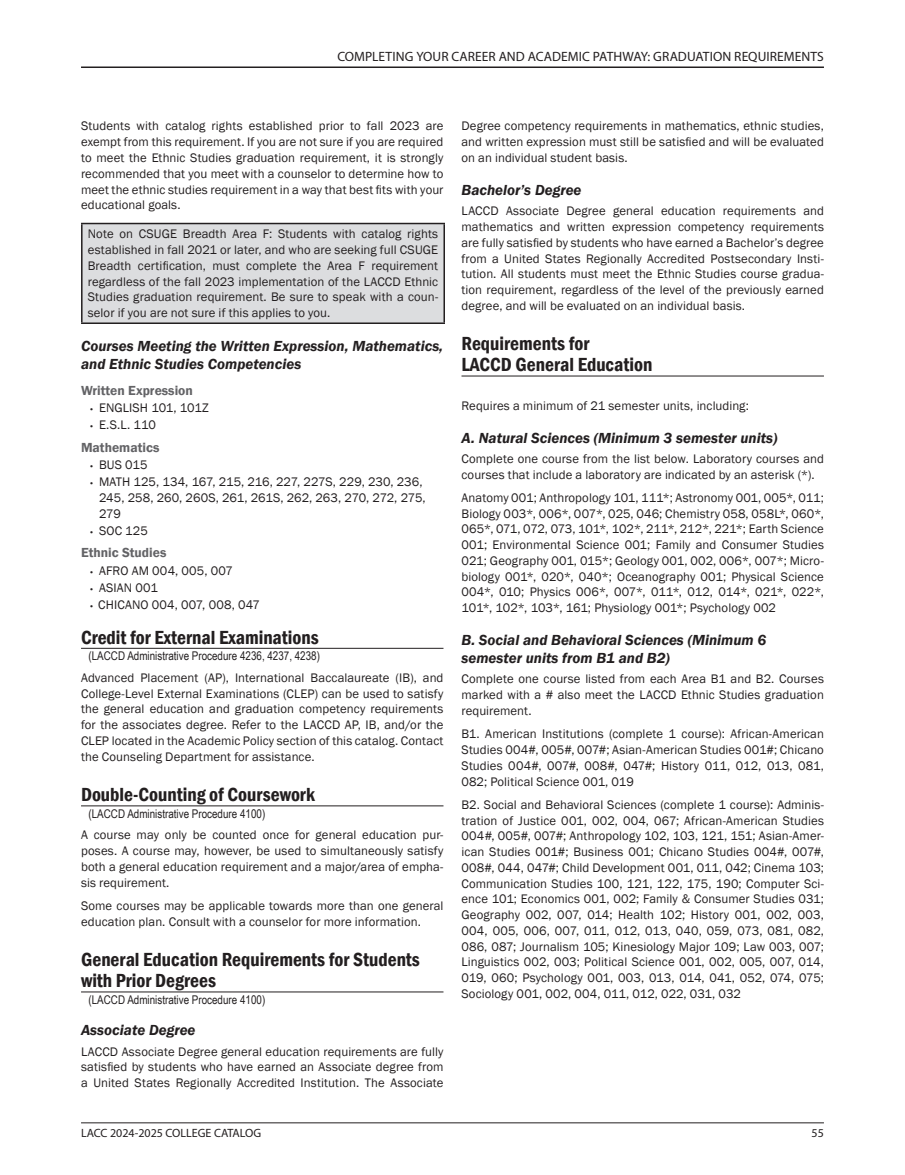
<style>
.page{position:relative;width:905px;height:1175px;background:#fff}
.page>*{position:absolute;margin:0;border:0;box-sizing:border-box;transform-origin:0 0}
.Header_1{font:600 condensed 19.5px/21px "Franklin Gothic";color:#231f20}
.Header_2{font:italic 600 15px/18px "Franklin Gothic";color:#231f20}
.t1{font:13.5px "Myriad Pro";letter-spacing:.005em;color:#231f20}
.Header_3{font:600 13.5px "Franklin Gothic";color:#636366}
.Body_Text{font:12.75px/15.8px "Franklin Gothic";letter-spacing:.005em;color:#231f20;text-align:justify}
.Major_Units_and_Codes{font:12px "Arial Narrow";color:#231f20}
.t2{font:12px "Myriad Pro";color:#231f20}
.s1{font-family:"Myriad Pro";font-size:10.5px}
</style>
<div class="page">
<hr style="left:81px;top:1122px;width:743px;height:1px;background:#231f20">
<hr style="left:81px;top:66px;width:743px;height:2px;background:#231f20">
<hr style="left:81px;top:648px;width:362px;height:1px;background:#231f20">
<hr style="left:81px;top:805px;width:362px;height:1px;background:#231f20">
<hr style="left:81px;top:991px;width:362px;height:1px;background:#231f20">
<div style="left:82px;top:223px;width:362px;height:100px;background:#dcdddf"></div>
<hr style="left:81px;top:223px;width:364px;height:1px;background:#231f20">
<hr style="left:81px;top:224px;width:1px;height:98px;background:#231f20">
<hr style="left:443px;top:224px;width:2px;height:98px;background:#231f20">
<hr style="left:81px;top:322px;width:364px;height:2px;background:#231f20">
<hr style="left:461px;top:376px;width:363px;height:1px;background:#231f20">
<p class="t1" style="left:337px;top:48px;width:488px">COMPLETING YOUR CAREER AND ACADEMIC PATHWAY: GRADUATION REQUIREMENTS</p>
<p class="Body_Text" style="left:81px;top:119px;width:364px">Students with catalog rights established prior to fall 2023 are exempt from this requirement. If you are not sure if you are required to meet the Ethnic Studies graduation requirement, it is strongly recommended that you meet with a counselor to determine how to meet the ethnic studies requirement in a way that best fits with your educational goals.</p>
<p class="Body_Text" style="left:88px;top:227px;width:352px">Note on CSUGE Breadth Area F: Students with catalog rights established in fall 2021 or later, and who are seeking full CSUGE Breadth certification, must complete the Area F requirement regardless of the fall 2023 implementation of the LACCD Ethnic Studies graduation requirement. Be sure to speak with a coun&shy;selor if you are not sure if this applies to you.</p>
<p class="Header_2" style="left:81px;top:337px;width:363px">Courses Meeting the Written Expression, Mathematics, and Ethnic Studies Competencies</p>
<p class="Header_3" style="left:81px;top:382px;width:113px">Written Expression</p>
<p class="Body_Text" style="left:90px;top:400px;width:120px"><span class="s1">•</span> ENGLISH 101, 101Z</p>
<p class="Body_Text" style="left:90px;top:417px;width:67px"><span class="s1">•</span> E.S.L. 110</p>
<p class="Header_3" style="left:81px;top:439px;width:80px">Mathematics</p>
<p class="Body_Text" style="left:90px;top:457px;width:59px"><span class="s1">•</span> BUS 015</p>
<p class="Body_Text" style="left:99px;top:474px;width:328px;text-align:left;text-indent:-9px"><span class="s1">•</span> MATH 125, 134, 167, 215, 216, 227, 227S, 229, 230, 236,<br>245, 258, 260, 260S, 261, 261S, 262, 263, 270, 272, 275,<br>279</p>
<p class="Body_Text" style="left:90px;top:523px;width:59px"><span class="s1">•</span> SOC 125</p>
<p class="Header_3" style="left:81px;top:544px;width:87px">Ethnic Studies</p>
<p class="Body_Text" style="left:90px;top:563px;width:144px"><span class="s1">•</span> AFRO AM 004, 005, 007</p>
<p class="Body_Text" style="left:90px;top:580px;width:69px"><span class="s1">•</span> ASIAN 001</p>
<p class="Body_Text" style="left:90px;top:597px;width:171px"><span class="s1">•</span> CHICANO 004, 007, 008, 047</p>
<p class="Header_1" style="left:81px;top:626px;width:239px">Credit for External Examinations</p>
<p class="Major_Units_and_Codes" style="left:88px;top:647px;width:233px">(LACCD Administrative Procedure 4236, 4237, 4238)</p>
<p class="Body_Text" style="left:81px;top:670px;width:364px">Advanced Placement (AP), International Baccalaureate (IB), and College-Level External Examinations (CLEP) can be used to satisfy the general education and graduation competency requirements for the associates degree. Refer to the LACCD AP, IB, and/or the CLEP located in the Academic Policy section of this catalog. Contact the Counseling Department for assistance.</p>
<p class="Header_1" style="left:81px;top:784px;width:235px">Double-Counting of Coursework</p>
<p class="Major_Units_and_Codes" style="left:88px;top:804px;width:178px">(LACCD Administrative Procedure 4100)</p>
<p class="Body_Text" style="left:81px;top:827px;width:364px">A course may only be counted once for general education pur&shy;poses. A course may, however, be used to simultaneously satisfy both a general education requirement and a major/area of empha&shy;sis requirement.</p>
<p class="Body_Text" style="left:81px;top:898px;width:364px">Some courses may be applicable towards more than one general education plan. Consult with a counselor for more information.</p>
<p class="Header_1" style="left:81px;top:949px;width:340px">General Education Requirements for Students with Prior Degrees</p>
<p class="Major_Units_and_Codes" style="left:88px;top:990px;width:178px">(LACCD Administrative Procedure 4100)</p>
<p class="Header_2" style="left:81px;top:1021px;width:116px">Associate Degree</p>
<p class="Body_Text" style="left:81px;top:1043px;width:364px">LACCD Associate Degree general education requirements are fully satisfied by students who have earned an Associate degree from a United States Regionally Accredited Institution. The Associate</p>
<p class="Body_Text" style="left:461px;top:119px;width:364px">Degree competency requirements in mathematics, ethnic studies, and written expression must still be satisfied and will be evaluated on an individual student basis.</p>
<p class="Header_2" style="left:461px;top:181px;width:121px">Bachelor’s Degree</p>
<p class="Body_Text" style="left:461px;top:203px;width:364px">LACCD Associate Degree general education requirements and mathematics and written expression competency requirements are fully satisfied by students who have earned a Bachelor’s degree from a United States Regionally Accredited Postsecondary Insti&shy;tution. All students must meet the Ethnic Studies course gradua&shy;tion requirement, regardless of the level of the previously earned degree, and will be evaluated on an individual basis.</p>
<p class="Header_1" style="left:461px;top:333px;width:192px">Requirements for<br>LACCD General Education</p>
<p class="Body_Text" style="left:461px;top:398px;width:289px">Requires a minimum of 21 semester units, including:</p>
<p class="Header_2" style="left:461px;top:428px;width:317px">A. Natural Sciences (Minimum 3 semester units)</p>
<p class="Body_Text" style="left:461px;top:451px;width:364px">Complete one course from the list below. Laboratory courses and courses that include a laboratory are indicated by an asterisk (*).</p>
<p class="Body_Text" style="left:461px;top:490px;width:364px">Anatomy 001; Anthropology 101, 111*; Astronomy 001, 005*, 011; Biology 003*, 006*, 007*, 025, 046; Chemistry 058, 058L*, 060*, 065*, 071, 072, 073, 101*, 102*, 211*, 212*, 221*; Earth Science 001; Environmental Science 001; Family and Consumer Studies 021; Geography 001, 015*; Geology 001, 002, 006*, 007*; Micro&shy;biology 001*, 020*, 040*; Oceanography 001; Physical Science 004*, 010; Physics 006*, 007*, 011*, 012, 014*, 021*, 022*, 101*, 102*, 103*, 161; Physiology 001*; Psychology 002</p>
<p class="Header_2" style="left:461px;top:631px;width:306px">B. Social and Behavioral Sciences (Minimum 6 semester units from B1 and B2)</p>
<p class="Body_Text" style="left:461px;top:671px;width:364px">Complete one course listed from each Area B1 and B2. Courses marked with a # also meet the LACCD Ethnic Studies graduation requirement.</p>
<p class="Body_Text" style="left:461px;top:726px;width:364px">B1. American Institutions (complete 1 course): African-American Studies 004#, 005#, 007#; Asian-American Studies 001#; Chicano Studies 004#, 007#, 008#, 047#; History 011, 012, 013, 081, 082; Political Science 001, 019</p>
<p class="Body_Text" style="left:461px;top:797px;width:364px">B2. Social and Behavioral Sciences (complete 1 course): Adminis&shy;tration of Justice 001, 002, 004, 067; African-American Studies 004#, 005#, 007#; Anthropology 102, 103, 121, 151; Asian-Amer&shy;ican Studies 001#; Business 001; Chicano Studies 004#, 007#, 008#, 044, 047#; Child Development 001, 011, 042; Cinema 103; Communication Studies 100, 121, 122, 175, 190; Computer Sci&shy;ence 101; Economics 001, 002; Family &amp; Consumer Studies 031; Geography 002, 007, 014; Health 102; History 001, 002, 003, 004, 005, 006, 007, 011, 012, 013, 040, 059, 073, 081, 082, 086, 087; Journalism 105; Kinesiology Major 109; Law 003, 007; Linguistics 002, 003; Political Science 001, 002, 005, 007, 014, 019, 060; Psychology 001, 003, 013, 014, 041, 052, 074, 075; Sociology 001, 002, 004, 011, 012, 022, 031, 032</p>
<p class="t2" style="left:81px;top:1125px;width:181px">LACC 2024-2025 COLLEGE CATALOG</p>
<p class="t2" style="left:811px;top:1125px;width:14px">55</p>
</div>
